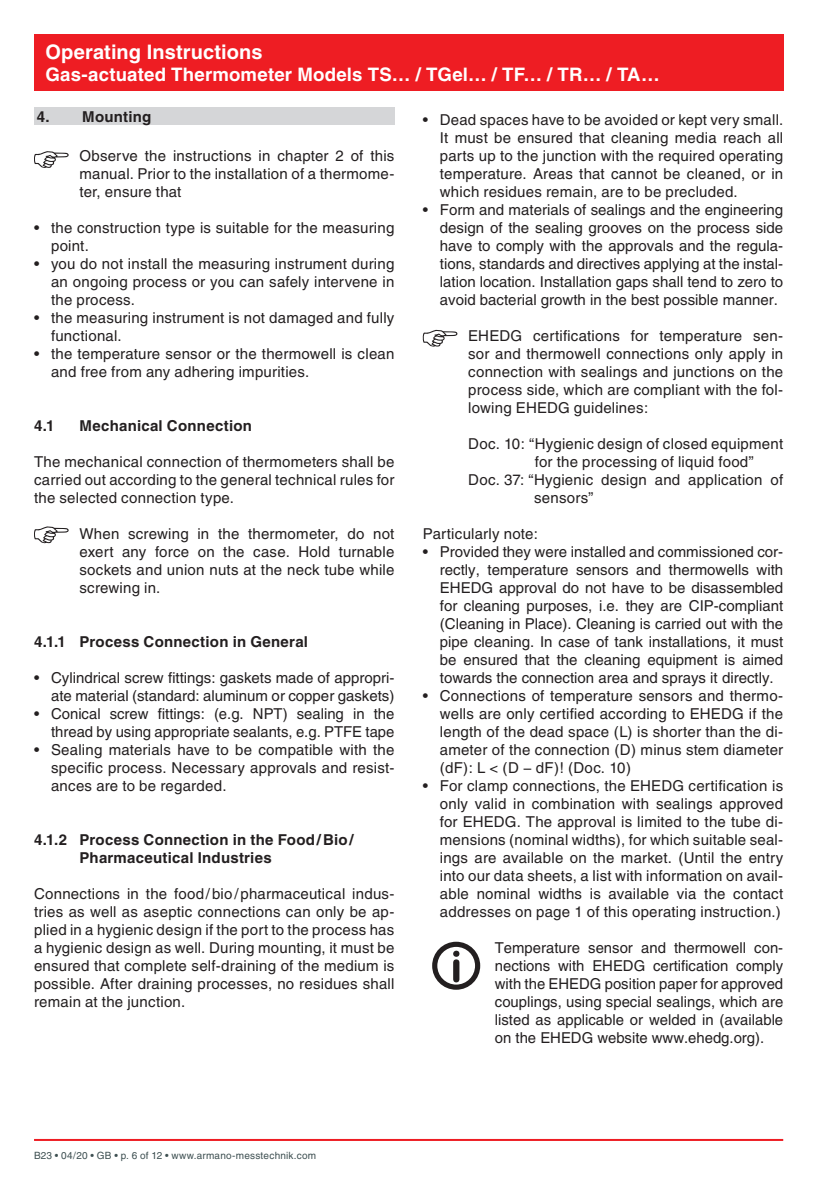
<style>
.page{position:relative;width:840px;height:1191px;background:#fff}
.page>*{position:absolute;margin:0;border:0;box-sizing:border-box;transform-origin:0 0}
.t1{font:700 20px "Helvetica";letter-spacing:.005em;color:#fff}
.t2{font:700 18.6px "Helvetica";letter-spacing:.01em;color:#fff}
.t3{font:15px/18px "Helvetica";letter-spacing:.015em;color:#231f20;text-align:justify}
.t4{font:700 15px/18px "Helvetica";letter-spacing:.015em;color:#231f20}
.t5{font:10px "Helvetica";letter-spacing:.02em;color:#3d4f51}
</style>
<div class="page">
<hr style="left:34px;top:1139px;width:748px;height:2px;background:#ee1d23">
<div style="left:34px;top:34px;width:748px;height:57px;background:#ee1d23"></div>
<div style="left:34px;top:108px;width:360px;height:17px;background:#d5d6d8"></div>
<svg style="left:34px;top:151px;width:35px;height:17px"></svg>
<svg style="left:34px;top:526px;width:35px;height:17px"></svg>
<svg style="left:422px;top:330px;width:35px;height:16px"></svg>
<div style="left:432px;top:941px;width:48px;height:48px;border:5px solid #231f20;border-radius:50%"></div>
<svg style="left:453px;top:950px;width:6px;height:32px"></svg>
<h1 class="t1" style="left:45px;top:40px;width:218px">Operating Instructions</h1>
<p class="t2" style="left:45px;top:63px;width:615px">Gas-actuated Thermometer Models TS… / TGel… / TF… / TR… / TA…</p>
<p class="t4" style="left:37px;top:108px;width:116px">4. Mounting</p>
<p class="t3" style="left:79px;top:147px;width:316px">Observe the instructions in chapter 2 of this manual. Prior to the installation of a thermome&shy;ter, ensure that</p>
<p class="t3" style="left:51px;top:219px;width:344px;text-indent:-17px">• the construction type is suitable for the measuring point.</p>
<p class="t3" style="left:51px;top:255px;width:344px;text-indent:-17px">• you do not install the measuring instrument during an ongoing process or you can safely intervene in the process.</p>
<p class="t3" style="left:51px;top:309px;width:344px;text-indent:-17px">• the measuring instrument is not damaged and fully functional.</p>
<p class="t3" style="left:51px;top:345px;width:345px;text-indent:-17px">• the temperature sensor or the thermowell is clean and free from any adhering impurities.</p>
<p class="t3" style="left:439px;top:111px;width:345px;text-indent:-17px">• Dead spaces have to be avoided or kept very small.<br>It must be ensured that cleaning media reach all parts up to the junction with the required operating temperature. Areas that cannot be cleaned, or in which residues remain, are to be precluded.</p>
<p class="t3" style="left:439px;top:201px;width:345px;text-indent:-17px">• Form and materials of sealings and the engineering design of the sealing grooves on the process side have to comply with the approvals and the regula&shy;tions, standards and directives applying at the instal&shy;lation location. Installation gaps shall tend to zero to avoid bacterial growth in the best possible manner.</p>
<p class="t3" style="left:468px;top:327px;width:316px">EHEDG certifications for temperature sen&shy;sor and thermowell connections only apply in connection with sealings and junctions on the process side, which are compliant with the fol&shy;lowing EHEDG guidelines:</p>
<p class="t3" style="left:468px;top:435px;width:316px">Doc. 10: “Hygienic design of closed equipment</p>
<p class="t3" style="left:534px;top:453px;width:220px">for the processing of liquid food”</p>
<p class="t3" style="left:468px;top:471px;width:316px">Doc. 37: “Hygienic design and application of</p>
<p class="t3" style="left:534px;top:489px;width:61px">sensors”</p>
<p class="t3" style="left:422px;top:525px;width:117px">Particularly note:</p>
<p class="t3" style="left:439px;top:543px;width:345px;text-indent:-17px">• Provided they were installed and commissioned cor&shy;rectly, temperature sensors and thermowells with EHEDG approval do not have to be disassembled for cleaning purposes, i.e. they are CIP-compliant (Cleaning in Place). Cleaning is carried out with the pipe cleaning. In case of tank installations, it must be ensured that the cleaning equipment is aimed towards the connection area and sprays it directly.</p>
<p class="t3" style="left:439px;top:687px;width:344px;text-indent:-17px">• Connections of temperature sensors and thermo&shy;wells are only certified according to EHEDG if the length of the dead space (L) is shorter than the di&shy;ameter of the connection (D) minus stem diameter (dF): L &lt; (D − dF)! (Doc. 10)</p>
<p class="t3" style="left:439px;top:777px;width:345px;text-indent:-17px">• For clamp connections, the EHEDG certification is only valid in combination with sealings approved for EHEDG. The approval is limited to the tube di&shy;mensions (nominal widths), for which suitable seal&shy;ings are available on the market. (Until the entry into our data sheets, a list with information on avail&shy;able nominal widths is available via the contact addresses on page 1 of this operating instruction.)</p>
<p class="t3" style="left:494px;top:939px;width:290px">Temperature sensor and thermowell con&shy;nections with EHEDG certification comply with the EHEDG position paper for approved couplings, using special sealings, which are listed as applicable or welded in (available on the EHEDG website www.ehedg.org).</p>
<p class="t4" style="left:34px;top:416px;width:22px">4.1</p>
<p class="t4" style="left:79px;top:416px;width:174px">Mechanical Connection</p>
<p class="t3" style="left:34px;top:453px;width:362px">The mechanical connection of thermometers shall be carried out according to the general technical rules for the selected connection type.</p>
<p class="t3" style="left:79px;top:525px;width:316px">When screwing in the thermometer, do not exert any force on the case. Hold turnable sockets and union nuts at the neck tube while screwing in.</p>
<p class="t4" style="left:34px;top:632px;width:275px">4.1.1 Process Connection in General</p>
<p class="t3" style="left:34px;top:669px;width:362px;text-align:right">• Cylindrical screw fittings: gaskets made of appropri&shy;ate material (standard: aluminum or copper gaskets)</p>
<p class="t3" style="left:34px;top:705px;width:362px;text-align:right">• Conical screw fittings: (e.g. NPT) sealing in the thread by using appropriate sealants, e.g. PTFE tape</p>
<p class="t3" style="left:51px;top:741px;width:344px;text-indent:-17px">• Sealing materials have to be compatible with the specific process. Necessary approvals and resist&shy;ances are to be regarded.</p>
<p class="t4" style="left:79px;top:830px;width:275px;text-indent:-45px">4.1.2 Process Connection in the Food/Bio/<br>Pharmaceutical Industries</p>
<p class="t3" style="left:34px;top:885px;width:362px">Connections in the food/bio/pharmaceutical indus&shy;tries as well as aseptic connections can only be ap&shy;plied in a hygienic design if the port to the process has a hygienic design as well. During mounting, it must be ensured that complete self-draining of the medium is possible. After draining processes, no residues shall remain at the junction.</p>
<p class="t5" style="left:34px;top:1149px;width:283px">B23 • 04/20 • GB • p. 6 of 12 • www.armano-messtechnik.com</p>
</div>
